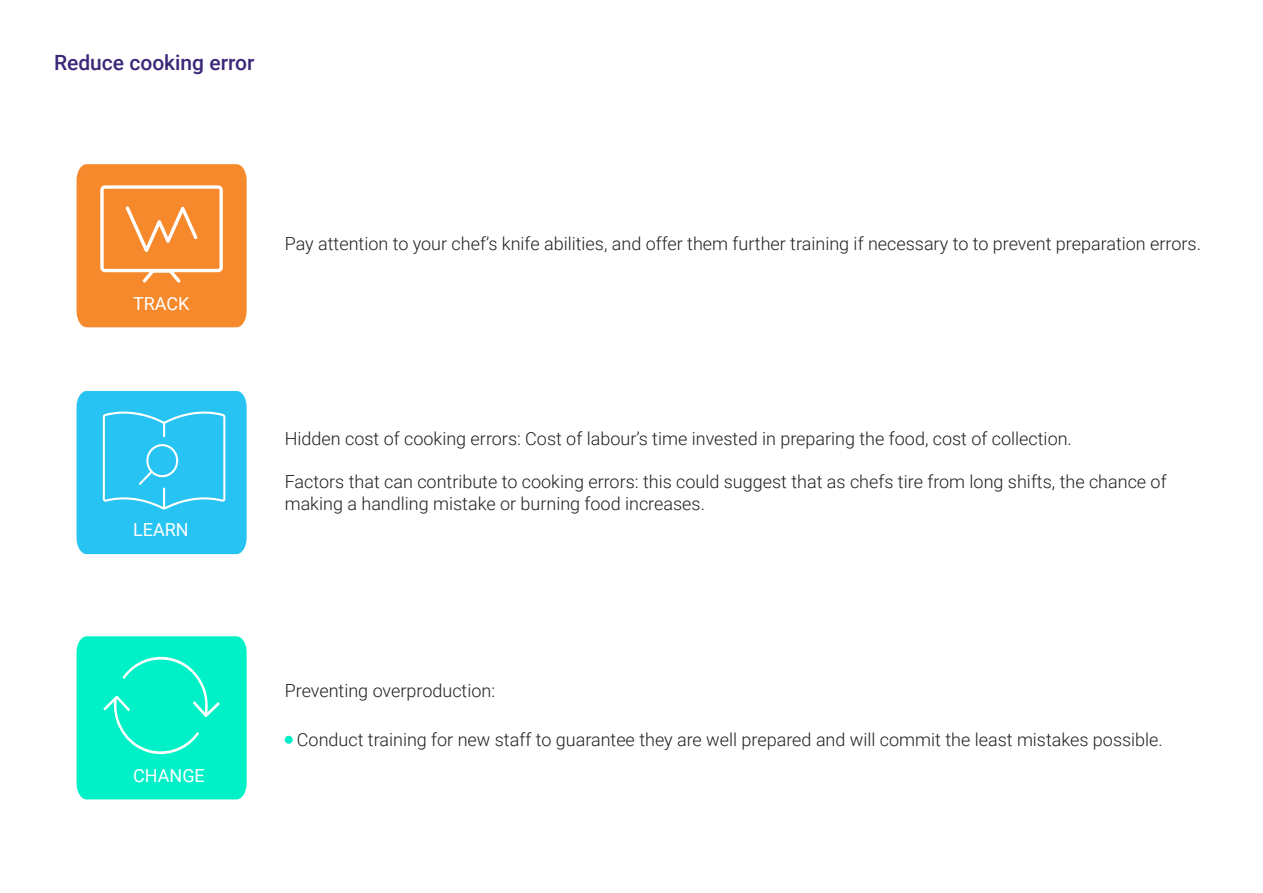
<style>
.page{position:relative;width:1263px;height:893px;background:#fff}
.page>*{position:absolute;margin:0;border:0;box-sizing:border-box;transform-origin:0 0}
.t1{font:500 21px "Roboto";color:#3c2878}
.t2{font:300 18px/21.6px "Roboto";color:#231f20}
.t3{font:18px "Roboto";color:#fff}
</style>
<div class="page">
<svg style="left:77px;top:164px;width:170px;height:163px;background:#f6923b"></svg>
<div style="left:77px;top:391px;width:170px;height:163px;background:#27c3f3"></div>
<div style="left:77px;top:636px;width:170px;height:163px;background:#00f0c8"></div>
<div style="left:285px;top:736px;width:8px;height:8px;background:#00f0c8;border-radius:50%"></div>
<p class="t1" style="left:54px;top:48px;width:202px">Reduce cooking error</p>
<p class="t3" style="left:133px;top:290px;width:58px">TRACK</p>
<p class="t3" style="left:133px;top:517px;width:57px">LEARN</p>
<p class="t3" style="left:133px;top:763px;width:73px">CHANGE</p>
<p class="t2" style="left:285px;top:232px;width:918px">Pay attention to your chef’s knife abilities, and offer them further training if necessary to to prevent preparation errors.</p>
<p class="t2" style="left:285px;top:427px;width:789px">Hidden cost of cooking errors: Cost of labour’s time invested in preparing the food, cost of collection.</p>
<p class="t2" style="left:285px;top:470px;width:883px">Factors that can contribute to cooking errors: this could suggest that as chefs tire from long shifts, the chance of making a handling mistake or burning food increases.</p>
<p class="t2" style="left:285px;top:679px;width:212px">Preventing overproduction:</p>
<p class="t2" style="left:297px;top:728px;width:867px">Conduct training for new staff to guarantee they are well prepared and will commit the least mistakes possible.</p>
</div>
